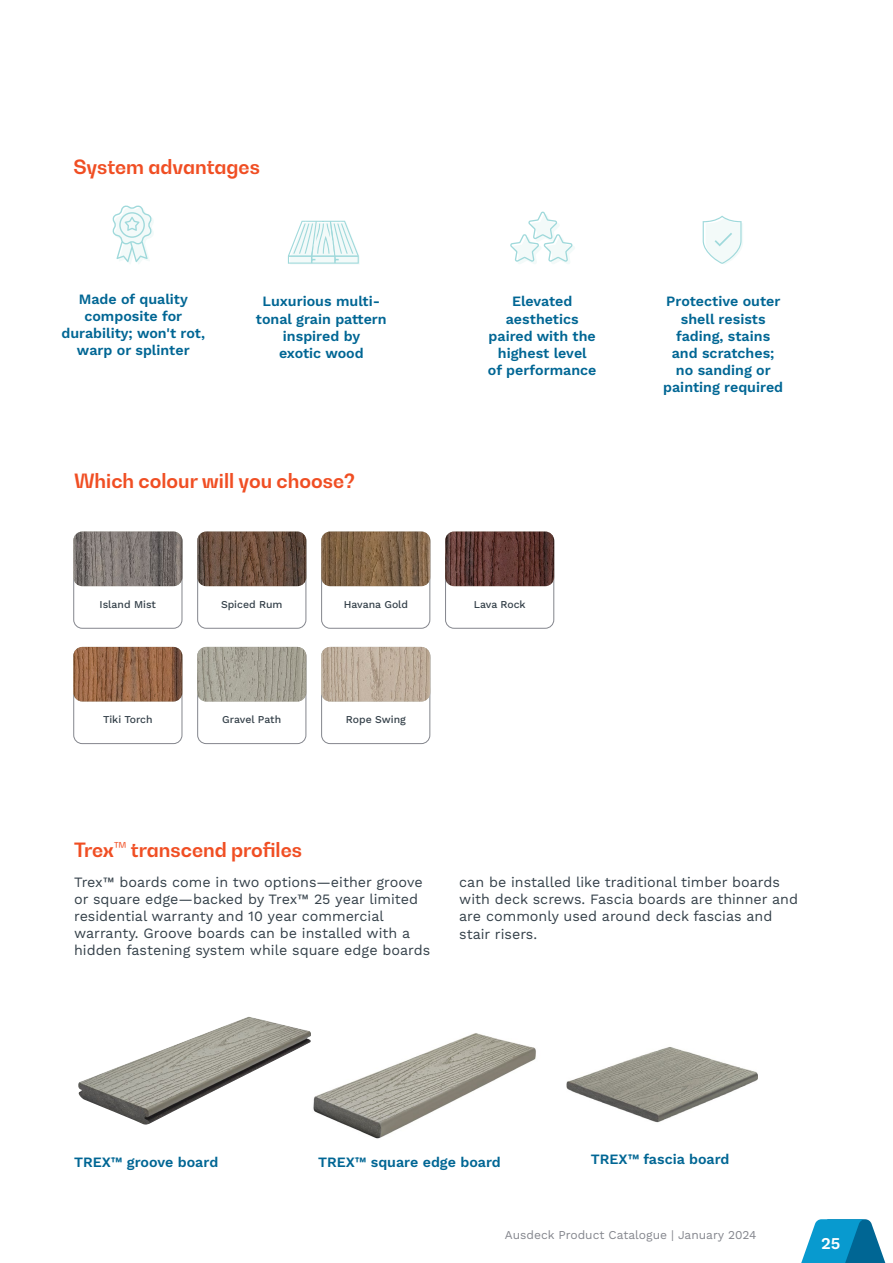
<style>
.page{position:relative;width:893px;height:1263px;background:#fff}
.page>*{position:absolute;margin:0;border:0;box-sizing:border-box;transform-origin:0 0}
.t1{font:700 19.5px "Bw Gradual";color:#f04e23}
.t2{font:16.5px "Work Sans";color:#fff}
.t3{font:14.25px/17.1px "Work Sans";color:#344049}
.t4{font:14.25px/17.1px "Work Sans";color:#006694;text-align:center}
.t5{font:12px "Work Sans";color:#84868d}
.t6{font:10.5px "Work Sans";color:#344049}
</style>
<div class="page">
<img style="left:78px;top:1016px;width:233px;height:108px">
<img style="left:566px;top:1047px;width:192px;height:76px">
<img style="left:313px;top:1033px;width:223px;height:106px">
<svg style="left:112px;top:205px;width:41px;height:59px"></svg>
<svg style="left:510px;top:211px;width:65px;height:53px"></svg>
<svg style="left:288px;top:221px;width:72px;height:43px"></svg>
<svg style="left:703px;top:216px;width:40px;height:48px"></svg>
<div style="left:73px;top:532px;width:109px;height:97px;border:1px solid #84868d;border-radius:9px"></div>
<div style="left:197px;top:532px;width:109px;height:97px;border:1px solid #84868d;border-radius:9px"></div>
<div style="left:321px;top:532px;width:109px;height:97px;border:1px solid #84868d;border-radius:9px"></div>
<div style="left:445px;top:532px;width:109px;height:97px;border:1px solid #84868d;border-radius:9px"></div>
<div style="left:73px;top:648px;width:109px;height:96px;border:1px solid #84868d;border-radius:9px"></div>
<div style="left:197px;top:648px;width:109px;height:96px;border:1px solid #84868d;border-radius:9px"></div>
<div style="left:321px;top:648px;width:109px;height:96px;border:1px solid #84868d;border-radius:9px"></div>
<img style="left:73px;top:531px;width:109px;height:55px">
<img style="left:197px;top:531px;width:109px;height:55px">
<img style="left:321px;top:531px;width:109px;height:55px">
<img style="left:445px;top:531px;width:109px;height:55px">
<img style="left:73px;top:647px;width:109px;height:54px">
<img style="left:197px;top:647px;width:109px;height:54px">
<img style="left:321px;top:647px;width:109px;height:54px">
<svg style="left:801px;top:1219px;width:85px;height:44px"></svg>
<h1 class="t1" style="left:73px;top:154px;width:188px">System advantages</h1>
<p class="t4" style="left:61px;top:290px;width:145px">Made of quality composite for durability; won't rot, warp or splinter</p>
<p class="t4" style="left:663px;top:292px;width:121px">Protective outer shell resists fading, stains and scratches; no sanding or painting required</p>
<p class="t4" style="left:488px;top:292px;width:110px">Elevated aesthetics paired with the highest level<br>of performance</p>
<p class="t4" style="left:256px;top:292px;width:132px">Luxurious multi&shy;tonal grain pattern inspired by<br>exotic wood</p>
<h1 class="t1" style="left:74px;top:468px;width:282px">Which colour will you choose?</h1>
<p class="t6" style="left:100px;top:596px;width:58px">Island Mist</p>
<p class="t6" style="left:221px;top:596px;width:63px">Spiced Rum</p>
<p class="t6" style="left:344px;top:596px;width:66px">Havana Gold</p>
<p class="t6" style="left:474px;top:596px;width:53px">Lava Rock</p>
<p class="t6" style="left:103px;top:712px;width:51px">Tiki Torch</p>
<p class="t6" style="left:222px;top:712px;width:60px">Gravel Path</p>
<p class="t6" style="left:346px;top:712px;width:62px">Rope Swing</p>
<h1 class="t1" style="left:74px;top:837px;width:229px">Trex™ transcend profiles</h1>
<p class="t3" style="left:74px;top:874px;width:358px">Trex™ boards come in two options—either groove or square edge—backed by Trex™ 25 year limited residential warranty and 10 year commercial warranty. Groove boards can be installed with a hidden fastening system while square edge boards</p>
<p class="t3" style="left:459px;top:874px;width:340px">can be installed like traditional timber boards with deck screws. Fascia boards are thinner and are commonly used around deck fascias and stair risers.</p>
<p class="t4" style="left:74px;top:1152px;width:146px">TREX™ groove board</p>
<p class="t4" style="left:318px;top:1152px;width:184px">TREX™ square edge board</p>
<p class="t4" style="left:591px;top:1150px;width:140px">TREX™ fascia board</p>
<p class="t5" style="left:505px;top:1228px;width:253px">Ausdeck Product Catalogue | January 2024</p>
<p class="t2" style="left:821px;top:1230px;width:21px">25</p>
</div>
